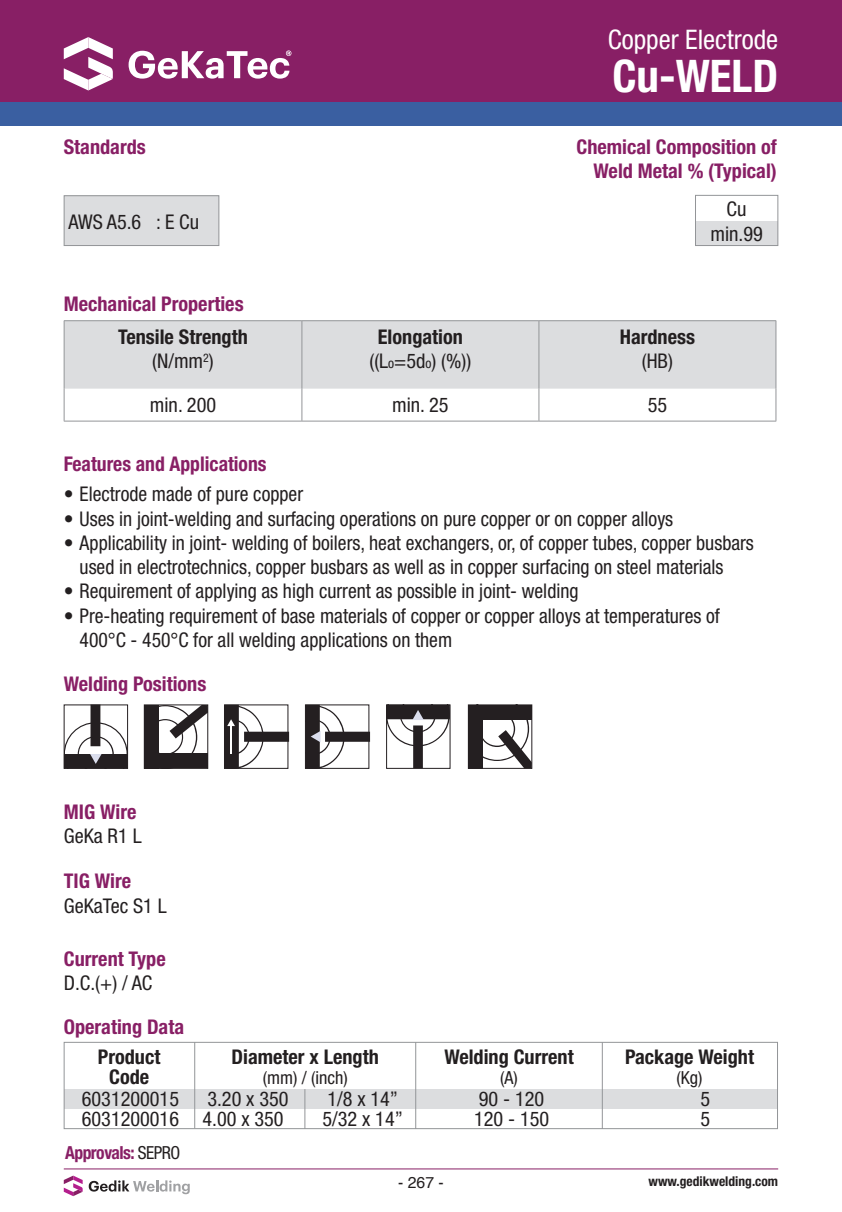
<style>
.page{position:relative;width:842px;height:1212px;background:#fff}
.page>*{position:absolute;margin:0;border:0;box-sizing:border-box;transform-origin:0 0}
.t1{font:700 condensed 45px "Helvetica Neue LT Std";color:#fff}
.t2{font:condensed 27px "Helvetica Neue LT Std";color:#fff}
.t3{font:condensed 20.25px/24.3px "Helvetica Neue LT Std";color:#231f20}
.t4{font:700 condensed 20.25px/24.3px "Helvetica Neue LT Std";color:#881f65;text-align:right}
.t5{font:700 condensed 20.25px/20.2px "Helvetica Neue LT Std";color:#231f20;text-align:center}
.t6{font:condensed 18px "Helvetica Neue LT Std";color:#231f20}
.t7{font:700 condensed 18px "Helvetica Neue LT Std";letter-spacing:-.03em;color:#881f65}
.t8{font:15.75px "Helvetica";color:#231f20}
.t9{font:700 condensed 13.5px "Helvetica Neue LT Std";color:#231f20}
.s1{font-weight:400}
.s2{font-weight:700}
.s3{font-size:13.5px}
.s4{font-weight:400;color:#231f20}
</style>
<div class="page">
<hr style="left:64px;top:1168px;width:714px;height:1px;background:#881f65">
<svg style="left:89px;top:1180px;width:101px;height:14px"></svg>
<svg style="left:64px;top:1175px;width:19px;height:21px"></svg>
<div style="left:0;top:0;width:842px;height:102px;background:#881f65"></div>
<div style="left:0;top:102px;width:842px;height:23px;background:#3a5fa1"></div>
<svg style="left:64px;top:704px;width:64px;height:64px"></svg>
<div style="left:144px;top:704px;width:64px;height:65px;border:1px solid #241f21"></div>
<svg style="left:144px;top:705px;width:64px;height:63px"></svg>
<div style="left:224px;top:704px;width:64px;height:65px;border:1px solid #241f21"></div>
<svg style="left:224px;top:705px;width:65px;height:63px"></svg>
<hr style="left:230px;top:725px;width:2px;height:29px;background:#fff">
<div style="left:305px;top:704px;width:64px;height:65px;border:1px solid #241f21"></div>
<svg style="left:305px;top:705px;width:65px;height:63px"></svg>
<div style="left:386px;top:704px;width:64px;height:65px;border:1px solid #241f21"></div>
<svg style="left:386px;top:705px;width:64px;height:63px"></svg>
<div style="left:468px;top:704px;width:64px;height:65px;border:1px solid #241f21"></div>
<svg style="left:468px;top:705px;width:64px;height:63px"></svg>
<div style="left:64px;top:1089px;width:713px;height:19px;background:#dcdddf"></div>
<div style="left:64px;top:1042px;width:714px;height:87px;border:1px solid #939598"></div>
<hr style="left:194px;top:1042px;width:1px;height:86px;background:#939598">
<hr style="left:415px;top:1042px;width:1px;height:87px;background:#939598">
<hr style="left:304px;top:1089px;width:1px;height:40px;background:#939598">
<hr style="left:602px;top:1042px;width:1px;height:87px;background:#939598">
<div style="left:64px;top:196px;width:155px;height:50px;background:#dcdddf"></div>
<div style="left:64px;top:195px;width:155px;height:51px;border:1px solid #939598"></div>
<div style="left:695px;top:221px;width:83px;height:25px;background:#dcdddf"></div>
<div style="left:695px;top:195px;width:83px;height:51px;border:1px solid #939598"></div>
<div style="left:65px;top:321px;width:710px;height:68px;background:#dcdddf"></div>
<hr style="left:775px;top:389px;width:1px;height:32px;background:#939598">
<hr style="left:539px;top:421px;width:237px;height:1px;background:#939598">
<hr style="left:539px;top:320px;width:237px;height:1px;background:#939598">
<hr style="left:775px;top:321px;width:1px;height:68px;background:#939598">
<hr style="left:64px;top:320px;width:238px;height:1px;background:#939598">
<hr style="left:64px;top:321px;width:1px;height:68px;background:#939598">
<hr style="left:64px;top:389px;width:1px;height:32px;background:#939598">
<hr style="left:64px;top:421px;width:238px;height:1px;background:#939598">
<hr style="left:302px;top:320px;width:237px;height:1px;background:#939598">
<hr style="left:301px;top:321px;width:1px;height:68px;background:#939598">
<hr style="left:538px;top:321px;width:1px;height:68px;background:#939598">
<hr style="left:301px;top:389px;width:1px;height:32px;background:#939598">
<hr style="left:538px;top:389px;width:1px;height:32px;background:#939598">
<hr style="left:302px;top:421px;width:237px;height:1px;background:#939598">
<svg style="left:64px;top:37px;width:49px;height:53px"></svg>
<svg style="left:129px;top:50px;width:162px;height:29px"></svg>
<p class="t4" style="left:64px;top:135px;width:84px">Standards</p>
<p class="t3" style="left:68px;top:209px;width:132px">AWS A5.6 : E Cu</p>
<h2 class="t2" style="left:608px;top:24px;width:172px">Copper Electrode</h2>
<h1 class="t1" style="left:612px;top:49px;width:167px">Cu-WELD</h1>
<p class="t4" style="left:576px;top:135px;width:202px">Chemical Composition of<br>Weld Metal % (Typical)</p>
<p class="t3" style="left:710px;top:197px;width:54px;text-align:center">Cu min.99</p>
<p class="t4" style="left:64px;top:291px;width:181px">Mechanical Properties</p>
<p class="t5" style="left:118px;top:325px;width:131px;line-height:24.3px">Tensile Strength <span class="s1">(N/mm</span><sup>2</sup><span class="s1">)</span></p>
<p class="t3" style="left:369px;top:325px;width:103px;text-align:center"><span class="s2">Elongation </span>((L<span class="s3">o</span>=5d<span class="s3">o</span>) (%))</p>
<p class="t5" style="left:620px;top:327px;width:77px">Hardness</p>
<p class="t3" style="left:642px;top:349px;width:33px">(HB)</p>
<p class="t3" style="left:150px;top:392px;width:68px">min. 200</p>
<p class="t3" style="left:392px;top:392px;width:58px">min. 25</p>
<p class="t3" style="left:648px;top:392px;width:21px">55</p>
<p class="t4" style="left:64px;top:451px;width:204px">Features and Applications</p>
<p class="t3" style="left:64px;top:482px;width:241px">• Electrode made of pure copper</p>
<p class="t3" style="left:64px;top:506px;width:611px">• Uses in joint-welding and surfacing operations on pure copper or on copper alloys</p>
<p class="t3" style="left:80px;top:530px;width:676px;text-indent:-16px">• Applicability in joint- welding of boilers, heat exchangers, or, of copper tubes, copper busbars used in electrotechnics, copper busbars as well as in copper surfacing on steel materials</p>
<p class="t3" style="left:64px;top:579px;width:516px">• Requirement of applying as high current as possible in joint- welding</p>
<p class="t3" style="left:80px;top:603px;width:642px;text-indent:-16px">• Pre-heating requirement of base materials of copper or copper alloys at temperatures of<br>400°C - 450°C for all welding applications on them</p>
<p class="t4" style="left:64px;top:671px;width:144px">Welding Positions</p>
<p class="t4" style="left:64px;top:799px;width:74px">MIG Wire</p>
<p class="t3" style="left:64px;top:823px;width:79px">GeKa R1 L</p>
<p class="t4" style="left:64px;top:869px;width:69px">TIG Wire</p>
<p class="t3" style="left:64px;top:893px;width:105px">GeKaTec S1 L</p>
<p class="t4" style="left:64px;top:946px;width:103px">Current Type</p>
<p class="t3" style="left:64px;top:971px;width:90px">D.C.(+) / AC</p>
<p class="t4" style="left:64px;top:1014px;width:122px">Operating Data</p>
<p class="t5" style="left:98px;top:1046px;width:64px">Product<br>Code</p>
<p class="t5" style="left:232px;top:1046px;width:149px">Diameter x Length</p>
<p class="t6" style="left:263px;top:1067px;width:86px">(mm) / (inch)</p>
<p class="t5" style="left:444px;top:1046px;width:131px">Welding Current</p>
<p class="t6" style="left:500px;top:1067px;width:19px">(A)</p>
<p class="t5" style="left:625px;top:1046px;width:130px">Package Weight</p>
<p class="t6" style="left:677px;top:1067px;width:28px">(Kg)</p>
<p class="t3" style="left:82px;top:1086px;width:99px">6031200015</p>
<p class="t3" style="left:207px;top:1086px;width:83px">3.20 x 350</p>
<p class="t3" style="left:327px;top:1086px;width:72px">1/8 x 14”</p>
<p class="t3" style="left:479px;top:1086px;width:67px">90 - 120</p>
<p class="t3" style="left:700px;top:1086px;width:11px">5</p>
<p class="t3" style="left:82px;top:1106px;width:203px">6031200016 4.00 x 350</p>
<p class="t3" style="left:323px;top:1106px;width:82px">5/32 x 14”</p>
<p class="t3" style="left:474px;top:1106px;width:77px">120 - 150</p>
<p class="t3" style="left:700px;top:1106px;width:11px">5</p>
<p class="t7" style="left:65px;top:1141px;width:117px">Approvals: <span class="s4">SEPRO</span></p>
<p class="t8" style="left:398px;top:1170px;width:47px">- 267 -</p>
<p class="t9" style="left:648px;top:1173px;width:131px">www.gedikwelding.com</p>
</div>
